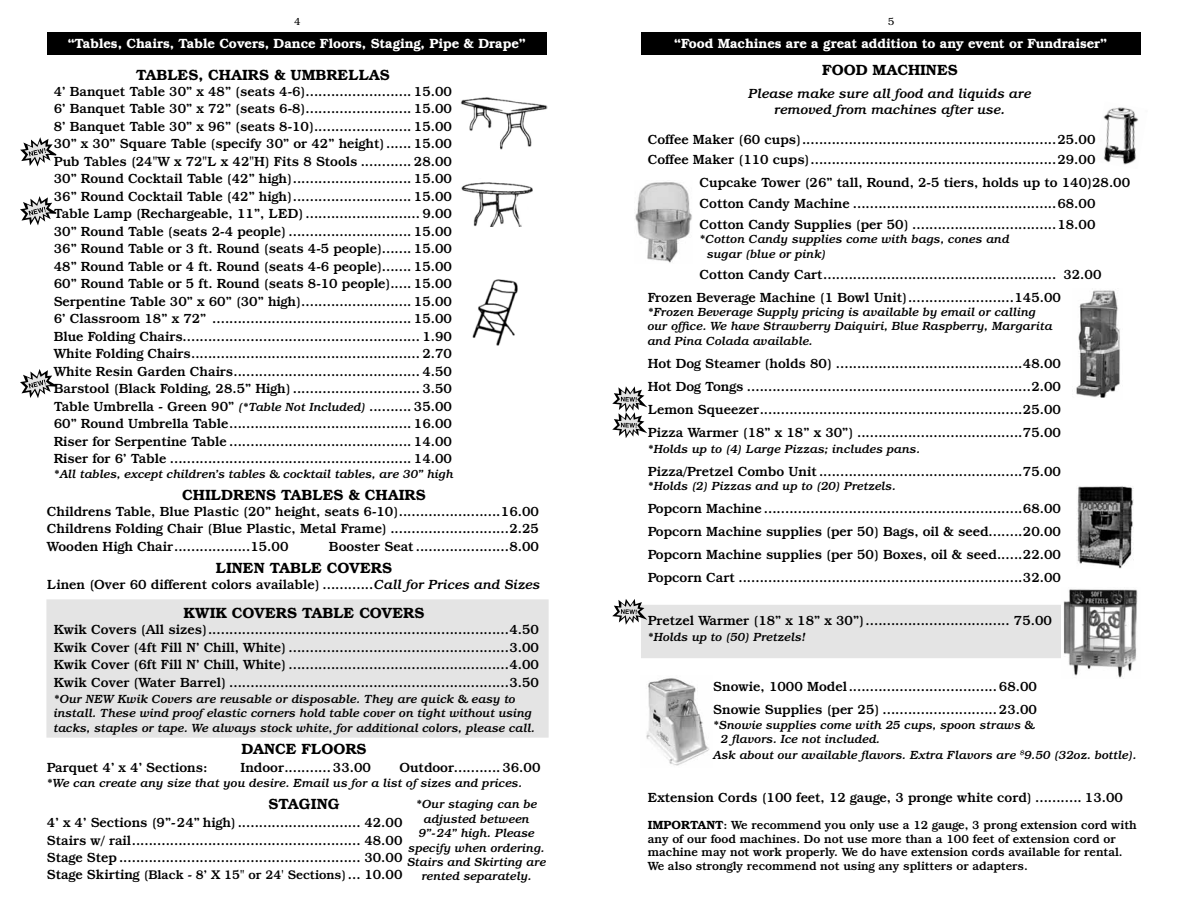
<style>
.page{position:relative;width:1188px;height:918px;background:#fff}
.page>*{position:absolute;margin:0;border:0;box-sizing:border-box;transform-origin:0 0}
.t1{font:600 15px "Bookman IT Cby BT";color:#000}
.t2{font:500 13.5px/17.5px "Bookman IT Cby BT";color:#000;text-align:justify}
.t3{font:600 13.5px "Bookman IT Cby BT";color:#fff}
.t4{font:italic 500 13.5px/16.2px "Bookman IT Cby BT";color:#000;text-align:center}
.t5{font:500 12.75px "Bookman IT Cby BT";color:#000}
.t6{font:italic 500 12px/14.4px "Bookman IT Cby BT";color:#000}
.t7{font:500 12px/13.5px "Bookman IT Cby BT";color:#000}
.t8{font:300 10.5px "Bookman IT Cby BT";color:#000}
.s1{font-style:italic;font-size:12px}
.s2{font-weight:600}
.s3{font-style:italic}
.s4{font-size:13.5px}
</style>
<div class="page">
<div style="left:641px;top:605px;width:421px;height:53px;background:#e4e4e4"></div>
<div style="left:46px;top:599px;width:503px;height:139px;background:#e4e4e4"></div>
<img style="left:635px;top:182px;width:57px;height:81px">
<img style="left:1103px;top:107px;width:36px;height:58px">
<img style="left:646px;top:678px;width:63px;height:88px">
<div style="left:47px;top:32px;width:499px;height:23px;background:#000"></div>
<img style="left:472px;top:279px;width:46px;height:66px">
<img style="left:461px;top:97px;width:87px;height:53px">
<img style="left:461px;top:182px;width:71px;height:44px">
<img style="left:1077px;top:486px;width:56px;height:82px">
<img style="left:1076px;top:290px;width:44px;height:108px">
<div style="left:641px;top:32px;width:499px;height:23px;background:#000"></div>
<svg style="left:20px;top:369px;width:36px;height:29px"></svg>
<img style="left:1063px;top:589px;width:75px;height:89px">
<svg style="left:612px;top:386px;width:35px;height:52px"></svg>
<svg style="left:612px;top:599px;width:35px;height:26px"></svg>
<svg style="left:20px;top:196px;width:36px;height:29px"></svg>
<svg style="left:20px;top:137px;width:36px;height:30px"></svg>
<p class="t8" style="left:294px;top:15px;width:8px">4</p>
<p class="t8" style="left:888px;top:15px;width:8px">5</p>
<p class="t3" style="left:68px;top:36px;width:460px">“Tables, Chairs, Table Covers, Dance Floors, Staging, Pipe &amp; Drape”</p>
<p class="t1" style="left:136px;top:65px;width:255px">TABLES, CHAIRS &amp; UMBRELLAS</p>
<p class="t2" style="left:54px;top:82px;width:400px">4’ Banquet Table 30” x 48” (seats 4-6)......................... 15.00<br>6’ Banquet Table 30” x 72” (seats 6-8)......................... 15.00<br>8’ Banquet Table 30” x 96” (seats 8-10)....................... 15.00<br>30” x 30” Square Table (specify 30” or 42” height)...... 15.00<br>Pub Tables (24"W x 72"L x 42"H) Fits 8 Stools ............ 28.00<br>30” Round Cocktail Table (42” high)............................ 15.00<br>36” Round Cocktail Table (42” high)............................ 15.00<br>Table Lamp (Rechargeable, 11”, LED) ........................... 9.00<br>30” Round Table (seats 2-4 people) ............................. 15.00<br>36” Round Table or 3 ft. Round (seats 4-5 people)....... 15.00<br>48” Round Table or 4 ft. Round (seats 4-6 people)....... 15.00<br>60” Round Table or 5 ft. Round (seats 8-10 people)..... 15.00<br>Serpentine Table 30” x 60” (30” high).......................... 15.00<br>6’ Classroom 18” x 72” ............................................... 15.00<br>Blue Folding Chairs........................................................ 1.90<br>White Folding Chairs...................................................... 2.70<br>White Resin Garden Chairs............................................ 4.50<br>Barstool (Black Folding, 28.5” High) .............................. 3.50<br>Table Umbrella - Green 90” <span class="s1">(*Table Not Included)</span> .......... 35.00<br>60” Round Umbrella Table........................................... 16.00<br>Riser for Serpentine Table ........................................... 14.00<br>Riser for 6’ Table ......................................................... 14.00</p>
<p class="t6" style="left:54px;top:466px;width:402px">*All tables, except children’s tables &amp; cocktail tables, are 30” high</p>
<p class="t1" style="left:182px;top:486px;width:245px">CHILDRENS TABLES &amp; CHAIRS</p>
<p class="t2" style="left:47px;top:503px;width:493px">Childrens Table, Blue Plastic (20” height, seats 6-10)........................16.00<br>Childrens Folding Chair (Blue Plastic, Metal Frame) ............................2.25<br>Wooden High Chair..................15.00</p>
<p class="t3" style="left:674px;top:36px;width:434px">“Food Machines are a great addition to any event or Fundraiser”</p>
<p class="t1" style="left:822px;top:60px;width:137px">FOOD MACHINES</p>
<p class="t4" style="left:749px;top:85px;width:284px">Please make sure all food and liquids are removed from machines after use.</p>
<p class="t2" style="left:648px;top:128px;width:449px;line-height:20.9px">Coffee Maker (60 cups)............................................................25.00<br>Coffee Maker (110 cups)..........................................................29.00</p>
<p class="t2" style="left:700px;top:172px;width:432px;line-height:20.9px;text-align:left">Cupcake Tower (26” tall, Round, 2-5 tiers, holds up to 140)28.00<br>Cotton Candy Machine ................................................68.00<br>Cotton Candy Supplies (per 50) ..................................18.00</p>
<p class="t6" style="left:707px;top:232px;width:304px;text-indent:-8px">*Cotton Candy supplies come with bags, cones and sugar (blue or pink)</p>
<p class="t2" style="left:648px;top:262px;width:455px;line-height:23px;text-indent:52px">Cotton Candy Cart....................................................... 32.00<br>Frozen Beverage Machine (1 Bowl Unit).........................145.00</p>
<p class="t6" style="left:648px;top:304px;width:406px">*Frozen Beverage Supply pricing is available by email or calling our office. We have Strawberry Daiquiri, Blue Raspberry, Margarita and Pina Colada available.</p>
<p class="t2" style="left:648px;top:351px;width:415px;line-height:23px">Hot Dog Steamer (holds 80) ............................................48.00<br>Hot Dog Tongs ...................................................................2.00<br>Lemon Squeezer..............................................................25.00<br>Pizza Warmer (18” x 18” x 30”) .......................................75.00</p>
<p class="t6" style="left:648px;top:441px;width:274px">*Holds up to (4) Large Pizzas; includes pans.</p>
<p class="t2" style="left:648px;top:462px;width:415px">Pizza/Pretzel Combo Unit ................................................75.00</p>
<p class="t6" style="left:648px;top:479px;width:250px">*Holds (2) Pizzas and up to (20) Pretzels.</p>
<p class="t2" style="left:648px;top:497px;width:415px;line-height:23px">Popcorn Machine .............................................................68.00<br>Popcorn Machine supplies (per 50) Bags, oil &amp; seed........20.00<br>Popcorn Machine supplies (per 50) Boxes, oil &amp; seed......22.00<br>Popcorn Cart ...................................................................32.00</p>
<p class="t2" style="left:648px;top:611px;width:406px">Pretzel Warmer (18” x 18” x 30”).................................. 75.00</p>
<p class="t6" style="left:648px;top:630px;width:160px">*Holds up to (50) Pretzels!</p>
<p class="t2" style="left:713px;top:675px;width:325px;line-height:23px">Snowie, 1000 Model...................................68.00<br>Snowie Supplies (per 25) ...........................23.00</p>
<p class="t6" style="left:721px;top:717px;width:316px;text-indent:-8px">*Snowie supplies come with 25 cups, spoon straws &amp;<br>2 flavors. Ice not included.</p>
<p class="t6" style="left:713px;top:748px;width:425px">Ask about our available flavors. Extra Flavors are <sup>$</sup>9.50 (32oz. bottle).</p>
<p class="t2" style="left:648px;top:789px;width:477px">Extension Cords (100 feet, 12 gauge, 3 pronge white cord) ........... 13.00</p>
<p class="t7" style="left:648px;top:818px;width:490px"><span class="s2">IMPORTANT</span>: We recommend you only use a 12 gauge, 3 prong extension cord with any of our food machines. Do not use more than a 100 feet of extension cord or machine may not work properly. We do have extension cords available for rental.<br>We also strongly recommend not using any splitters or adapters.</p>
<p class="t2" style="left:329px;top:537px;width:212px">Booster Seat ......................8.00</p>
<p class="t1" style="left:216px;top:559px;width:178px">LINEN TABLE COVERS</p>
<p class="t2" style="left:47px;top:576px;width:495px">Linen (Over 60 different colors available) ............<span class="s3">Call for Prices and Sizes</span></p>
<p class="t1" style="left:184px;top:604px;width:24px">Kwik</p>
<p class="t1" style="left:232px;top:604px;width:23px">Covers</p>
<p class="t1" style="left:302px;top:604px;width:124px">TABLE COVERS</p>
<p class="t2" style="left:54px;top:621px;width:487px">Kwik Covers (All sizes).......................................................................4.50<br>Kwik Cover (4ft Fill N’ Chill, White) ....................................................3.00<br>Kwik Cover (6ft Fill N’ Chill, White) ....................................................4.00<br>Kwik Cover (Water Barrel) ..................................................................3.50</p>
<p class="t6" style="left:54px;top:691px;width:483px">*Our NEW Kwik Covers are reusable or disposable. They are quick &amp; easy to install. These wind proof elastic corners hold table cover on tight without using tacks, staples or tape. We always stock white, for additional colors, please call.</p>
<p class="t1" style="left:241px;top:740px;width:127px">DANCE FLOORS</p>
<p class="t2" style="left:47px;top:759px;width:162px">Parquet 4’ x 4’ Sections:</p>
<p class="t2" style="left:241px;top:759px;width:132px">Indoor...........33.00</p>
<p class="t2" style="left:399px;top:759px;width:143px">Outdoor...........36.00</p>
<p class="t6" style="left:47px;top:775px;width:477px">*We can create any size that you desire. Email us for a list of sizes and prices.</p>
<p class="t1" style="left:268px;top:795px;width:73px">STAGING</p>
<p class="t2" style="left:47px;top:814px;width:357px">4’ x 4’ Sections (9”-24” high)............................. 42.00<br>Stairs w/ rail...................................................... 48.00<br>Stage Step......................................................... 30.00</p>
<p class="t5" style="left:47px;top:867px;width:357px"><span class="s4">Stage Skirting</span> (Black - 8’ X 15" or 24' Sections)<span class="s4">... 10.00</span></p>
<p class="t6" style="left:407px;top:797px;width:140px;text-align:center">*Our staging can be adjusted between<br>9”-24” high. Please specify when ordering.<br>Stairs and Skirting are rented separately.</p>
</div>
